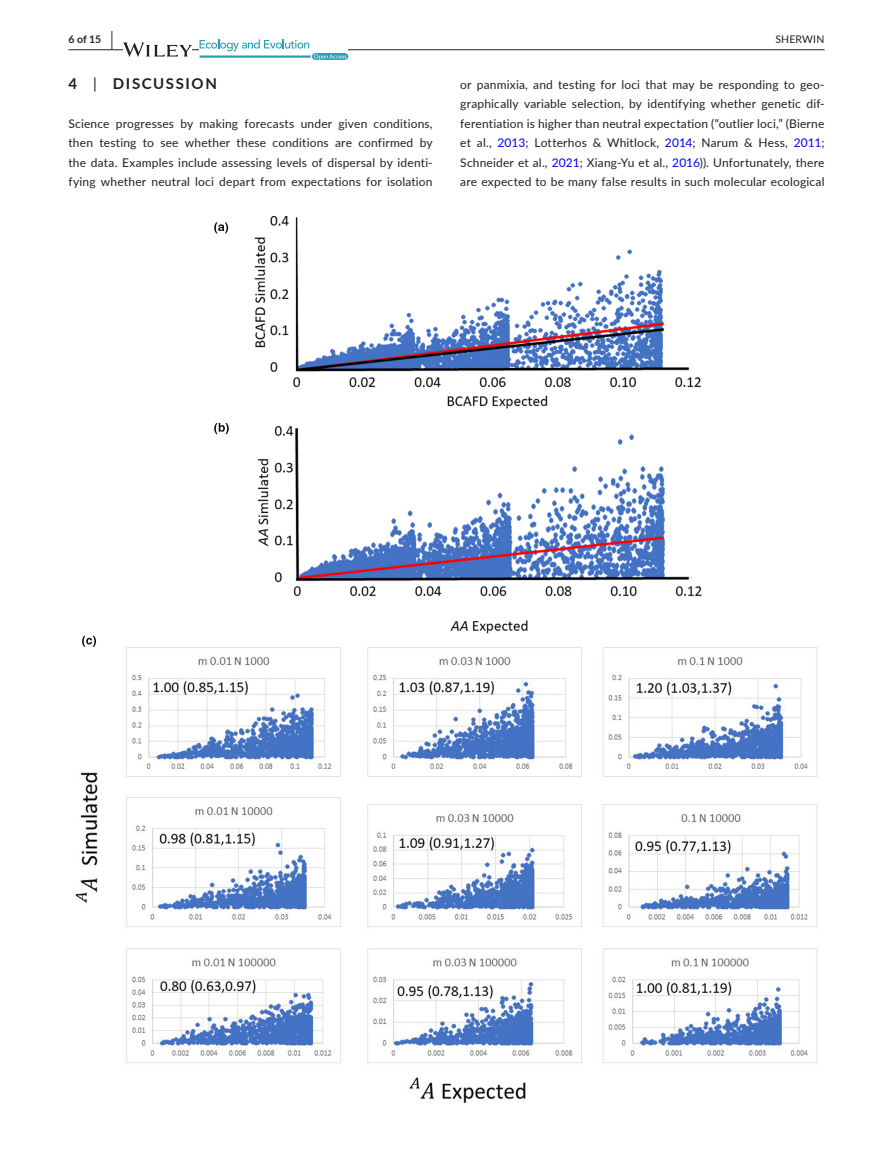
<style>
.page{position:relative;width:893px;height:1174px;background:#fff}
.page>*{position:absolute;margin:0;border:0;box-sizing:border-box;transform-origin:0 0}
.t1{font:700 15px "Lato";letter-spacing:.11em;color:#231f20}
.t2{font:12px/19.5px "Lato";letter-spacing:.015em;color:#231f20;text-align:justify}
.t3{font:10.5px "Lato";letter-spacing:.02em;color:#231f20}
.t4{font:700 10.5px "Lato";color:#231f20}
.s1{font-size:19.5px}
.s2{font-weight:400}
.s3{color:#00f}
</style>
<div class="page">
<hr style="left:68px;top:49px;width:756px;height:1px;background:#231f20">
<svg style="left:123px;top:42px;width:69px;height:15px"></svg>
<svg style="left:200px;top:39px;width:148px;height:21px"></svg>
<img style="left:75px;top:217px;width:743px;height:886px">
<p class="t4" style="left:68px;top:31px;width:46px">6 of 15 <span class="s1">|</span></p>
<p class="t3" style="left:775px;top:31px;width:51px">SHERWIN</p>
<p class="t1" style="left:68px;top:72px;width:150px">4 <span class="s2">|</span> DISCUSSION</p>
<p class="t2" style="left:68px;top:113px;width:366px">Science progresses by making forecasts under given conditions, then testing to see whether these conditions are confirmed by the data. Examples include assessing levels of dispersal by identi&shy;fying whether neutral loci depart from expectations for isolation</p>
<p class="t2" style="left:460px;top:74px;width:366px">or panmixia, and testing for loci that may be responding to geo&shy;graphically variable selection, by identifying whether genetic dif&shy;ferentiation is higher than neutral expectation (“outlier loci,” (Bierne et al., <span class="s3">2013</span>; Lotterhos &amp; Whitlock, <span class="s3">2014</span>; Narum &amp; Hess, <span class="s3">2011</span>; Schneider et al., <span class="s3">2021</span>; Xiang-Yu et al., <span class="s3">2016</span>)). Unfortunately, there are expected to be many false results in such molecular ecological</p>
</div>
